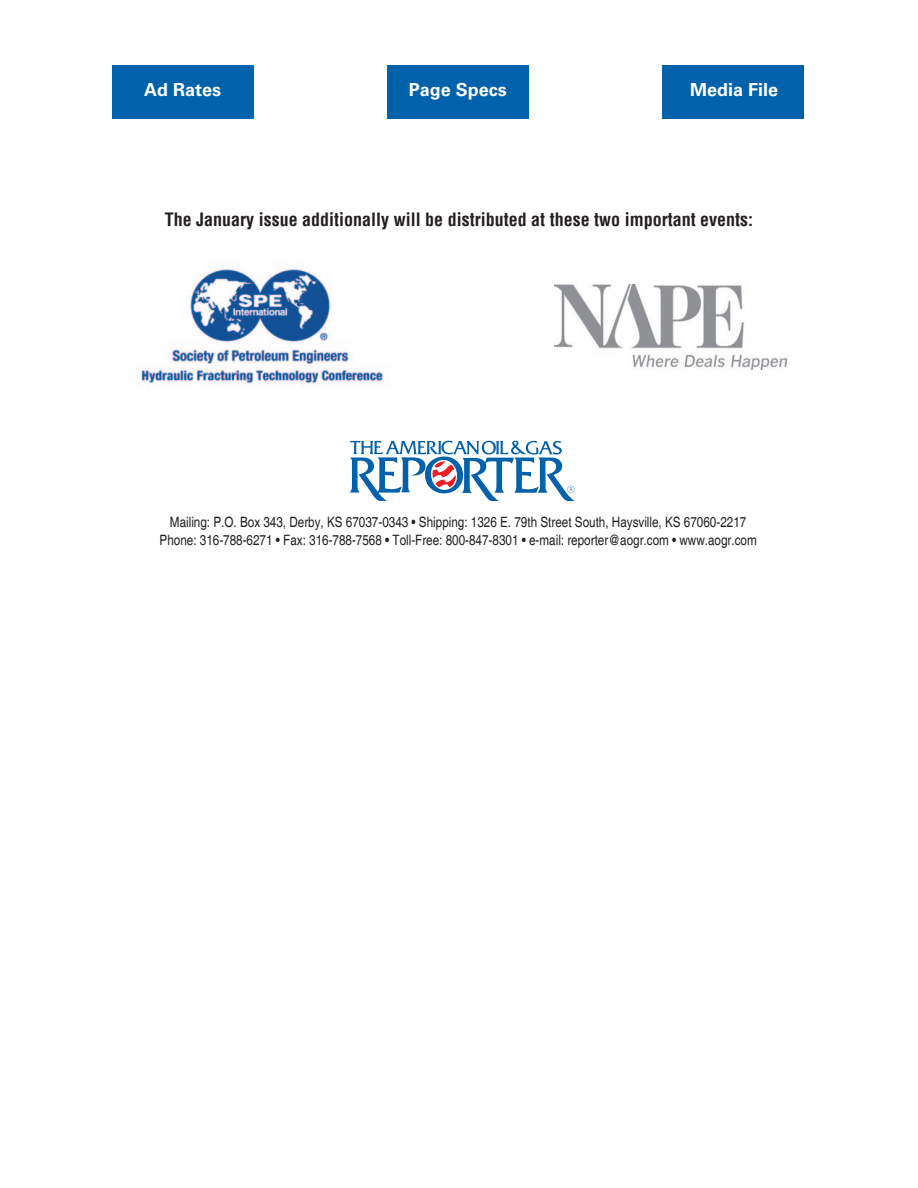
<style>
.page{position:relative;width:918px;height:1188px;background:#fff}
.page>*{position:absolute;margin:0;border:0;box-sizing:border-box;transform-origin:0 0}
.t1{font:700 condensed 18px "Helvetica";color:#231f20}
.t2{font:700 18px "Univers LT Pro 65";color:#fff}
.t3{font:condensed 14.25px/18px "Helvetica";color:#231f20;text-align:center}
</style>
<div class="page">
<svg style="left:350px;top:440px;width:225px;height:61px"></svg>
<img style="left:141px;top:269px;width:242px;height:117px">
<img style="left:554px;top:284px;width:232px;height:86px">
<div style="left:112px;top:65px;width:141px;height:54px;background:#0161aa"></div>
<div style="left:387px;top:65px;width:142px;height:54px;background:#0161aa"></div>
<div style="left:662px;top:65px;width:142px;height:54px;background:#0161aa"></div>
<p class="t2" style="left:144px;top:83px;width:79px">Ad Rates</p>
<p class="t2" style="left:409px;top:83px;width:100px">Page Specs</p>
<p class="t2" style="left:690px;top:83px;width:90px">Media File</p>
<p class="t1" style="left:165px;top:208px;width:590px">The January issue additionally will be distributed at these two important events:</p>
<p class="t3" style="left:160px;top:513px;width:599px">Mailing: P.O. Box 343, Derby, KS 67037-0343 • Shipping: 1326 E. 79th Street South, Haysville, KS 67060-2217<br>Phone: 316-788-6271 • Fax: 316-788-7568 • Toll-Free: 800-847-8301 • e-mail: reporter@aogr.com • www.aogr.com</p>
</div>
